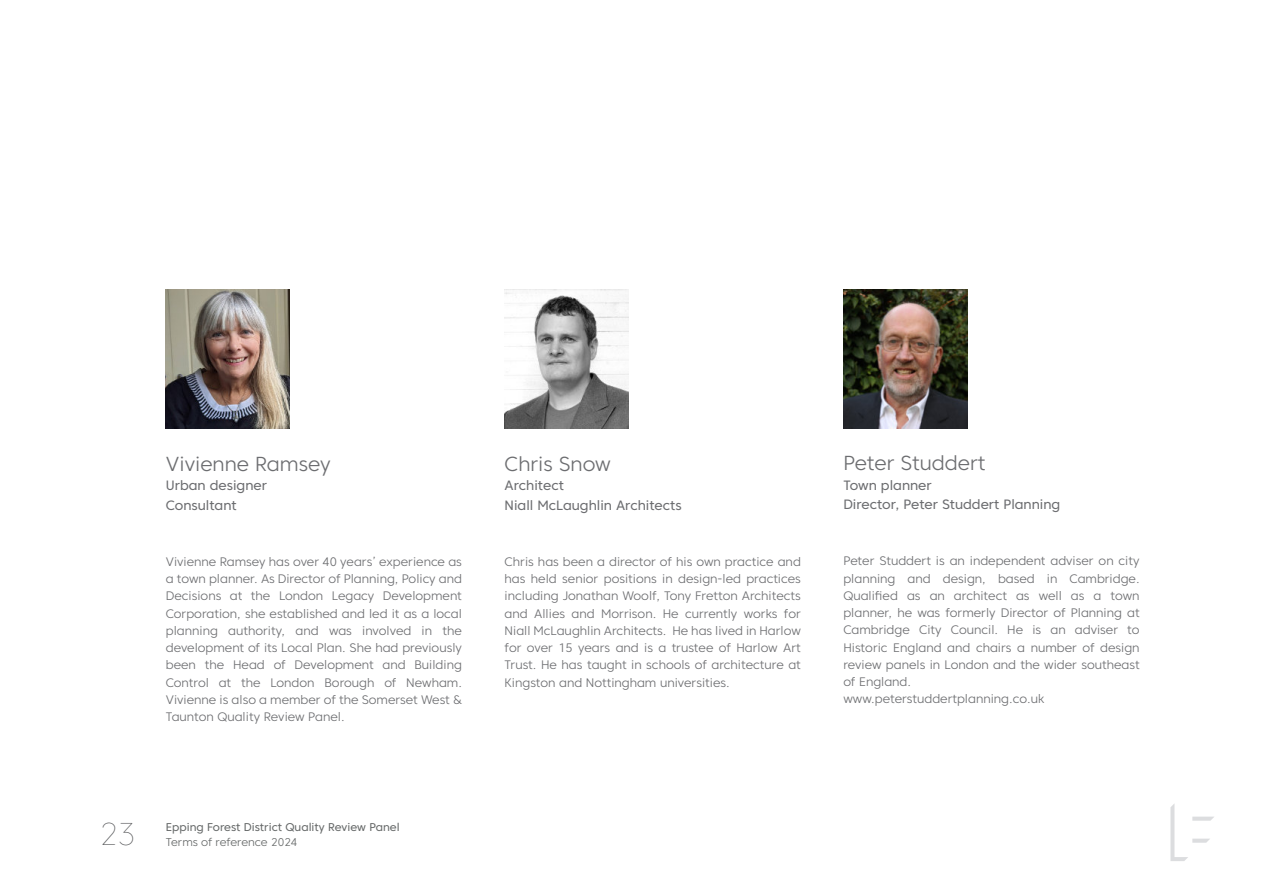
<style>
.page{position:relative;width:1263px;height:893px;background:#fff}
.page>*{position:absolute;margin:0;border:0;box-sizing:border-box;transform-origin:0 0}
.t1{font:100 31.5px "Core Sans C 15";color:#57585a}
.t2{font:300 20.25px "Core Sans C 35";color:#6c6d70}
.t3{font:13.5px "Core Sans C 45";color:#6c6d70}
.t4{font:300 12.3px "Core Sans C 35";color:#6c6d70}
.t5{font:11.25px "Core Sans C 45";color:#666969}
.t6{font:300 11.25px "Core Sans C 35";color:#666969}
</style>
<div class="page">
<svg style="left:1170px;top:804px;width:44px;height:57px"></svg>
<img style="left:166px;top:289px;width:124px;height:140px">
<img style="left:843px;top:289px;width:124px;height:140px">
<img style="left:505px;top:289px;width:123px;height:140px">
<p class="t2" style="left:166px;top:456px;width:166px">Vivienne Ramsey</p>
<p class="t3" style="left:166px;top:480px;width:103px">Urban designer</p>
<p class="t3" style="left:166px;top:500px;width:72px">Consultant</p>
<p class="t4" style="left:166px;top:557px;width:298px">Vivienne Ramsey has over 40 years’ experience as</p>
<p class="t4" style="left:166px;top:574px;width:298px">a town planner. As Director of Planning, Policy and</p>
<p class="t4" style="left:166px;top:592px;width:298px">Decisions at the London Legacy Development</p>
<p class="t4" style="left:166px;top:609px;width:298px">Corporation, she established and led it as a local</p>
<p class="t4" style="left:166px;top:626px;width:298px">planning authority, and was involved in the</p>
<p class="t4" style="left:166px;top:643px;width:298px">development of its Local Plan. She had previously</p>
<p class="t4" style="left:166px;top:661px;width:298px">been the Head of Development and Building</p>
<p class="t4" style="left:166px;top:678px;width:298px">Control at the London Borough of Newham.</p>
<p class="t4" style="left:166px;top:695px;width:298px">Vivienne is also a member of the Somerset West &amp;</p>
<p class="t4" style="left:166px;top:712px;width:180px">Taunton Quality Review Panel.</p>
<p class="t1" style="left:100px;top:823px;width:38px">23</p>
<p class="t5" style="left:166px;top:823px;width:235px">Epping Forest District Quality Review Panel</p>
<p class="t6" style="left:166px;top:838px;width:133px">Terms of reference 2024</p>
<p class="t2" style="left:505px;top:456px;width:108px">Chris Snow</p>
<p class="t3" style="left:505px;top:480px;width:61px">Architect</p>
<p class="t3" style="left:505px;top:500px;width:179px">Niall McLaughlin Architects</p>
<p class="t4" style="left:505px;top:557px;width:298px">Chris has been a director of his own practice and</p>
<p class="t4" style="left:505px;top:574px;width:298px">has held senior positions in design-led practices</p>
<p class="t4" style="left:505px;top:592px;width:298px">including Jonathan Woolf, Tony Fretton Architects</p>
<p class="t4" style="left:505px;top:609px;width:298px">and Allies and Morrison. He currently works for</p>
<p class="t4" style="left:505px;top:626px;width:298px">Niall McLaughlin Architects. He has lived in Harlow</p>
<p class="t4" style="left:505px;top:643px;width:298px">for over 15 years and is a trustee of Harlow Art</p>
<p class="t4" style="left:505px;top:661px;width:298px">Trust. He has taught in schools of architecture at</p>
<p class="t4" style="left:505px;top:678px;width:227px">Kingston and Nottingham universities.</p>
<p class="t2" style="left:843px;top:456px;width:144px">Peter Studdert</p>
<p class="t3" style="left:843px;top:480px;width:90px">Town planner</p>
<p class="t3" style="left:843px;top:499px;width:218px">Director, Peter Studdert Planning</p>
<p class="t4" style="left:843px;top:556px;width:298px">Peter Studdert is an independent adviser on city</p>
<p class="t4" style="left:843px;top:574px;width:298px">planning and design, based in Cambridge.</p>
<p class="t4" style="left:843px;top:591px;width:298px">Qualified as an architect as well as a town</p>
<p class="t4" style="left:843px;top:608px;width:298px">planner, he was formerly Director of Planning at</p>
<p class="t4" style="left:843px;top:625px;width:298px">Cambridge City Council. He is an adviser to</p>
<p class="t4" style="left:843px;top:643px;width:298px">Historic England and chairs a number of design</p>
<p class="t4" style="left:843px;top:660px;width:298px">review panels in London and the wider southeast</p>
<p class="t4" style="left:843px;top:677px;width:69px">of England.</p>
<p class="t4" style="left:843px;top:694px;width:202px">www.peterstuddertplanning.co.uk</p>
</div>
